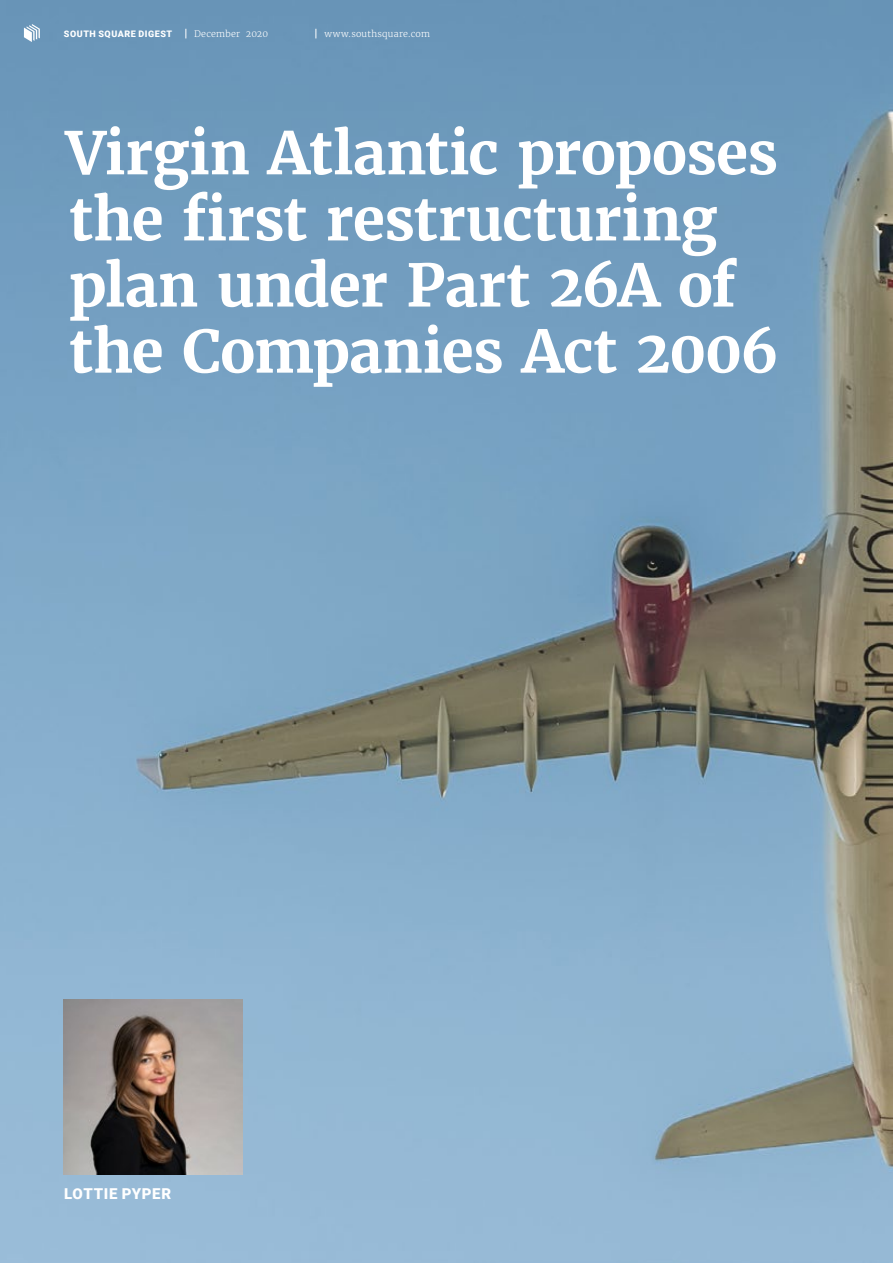
<style>
.page{position:relative;width:893px;height:1263px;background:#fff}
.page>*{position:absolute;margin:0;border:0;box-sizing:border-box;transform-origin:0 0}
.t1{font:700 58.5px/66.2px "Merriweather";letter-spacing:-.015em;color:#fff}
.t2{font:900 15px "Roboto";letter-spacing:.035em;color:#fff}
.t3{font:300 9px "Merriweather";letter-spacing:.02em;color:#fff}
.t4{font:900 9px "Roboto";letter-spacing:.06em;color:#fff}
</style>
<div class="page">
<img style="left:0;top:0;width:893px;height:1263px">
<img style="left:64px;top:999px;width:178px;height:175px">
<svg style="left:24px;top:24px;width:16px;height:18px"></svg>
<p class="t4" style="left:64px;top:27px;width:110px">SOUTH SQUARE DIGEST</p>
<p class="t3" style="left:194px;top:28px;width:75px">December 2020</p>
<p class="t3" style="left:325px;top:28px;width:107px">www.southsquare.com</p>
<p class="t1" style="left:65px;top:120px;width:715px">Virgin Atlantic proposes the first restructuring plan under Part 26A of the Companies Act 2006</p>
<p class="t2" style="left:64px;top:1183px;width:109px">LOTTIE PYPER</p>
</div>
